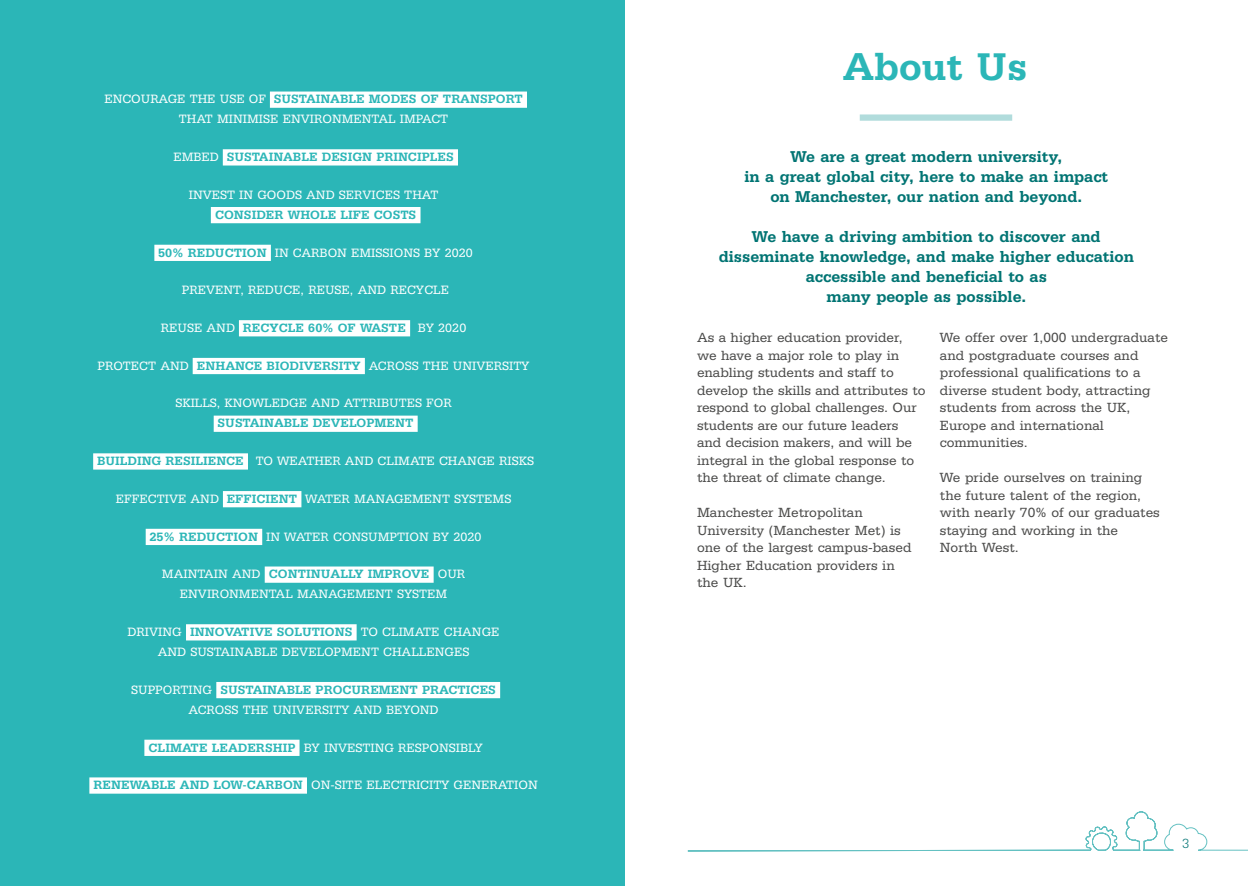
<style>
.page{position:relative;width:1248px;height:886px;background:#fff}
.page>*{position:absolute;margin:0;border:0;box-sizing:border-box;transform-origin:0 0}
.t1{font:500 40px "Serifa BEFOP";color:#2bb6b7}
.t2{font:500 16.25px/20px "Serifa BEFOP";color:#007473;text-align:center}
.t3{font:13.75px/17.5px "Serifa BEFOP";color:#4a4a49}
.t4{font:300 13.75px "Serifa BEFOP";color:#007473}
.t5{font:12.5px/20px "Serifa BEFOP";color:#fff;text-align:center}
.t6{font:500 12.5px "Serifa BEFOP";color:#2bb6b7}
.s1{font-weight:500;color:#2bb6b7}
.s2{font-weight:400;color:#fff}
</style>
<div class="page">
<svg style="left:687px;top:811px;width:560px;height:41px"></svg>
<div style="left:0;top:0;width:624px;height:886px;background:#2bb6b7"></div>
<div style="left:859px;top:114px;width:153px;height:7px;background:#b1dcdc"></div>
<div style="left:270px;top:92px;width:257px;height:16px;background:#fff"></div>
<div style="left:223px;top:149px;width:235px;height:16px;background:#fff"></div>
<div style="left:211px;top:207px;width:209px;height:16px;background:#fff"></div>
<div style="left:154px;top:245px;width:117px;height:16px;background:#fff"></div>
<div style="left:239px;top:320px;width:171px;height:16px;background:#fff"></div>
<div style="left:193px;top:358px;width:172px;height:16px;background:#fff"></div>
<div style="left:214px;top:416px;width:203px;height:16px;background:#fff"></div>
<div style="left:93px;top:453px;width:155px;height:17px;background:#fff"></div>
<div style="left:223px;top:491px;width:78px;height:16px;background:#fff"></div>
<div style="left:146px;top:529px;width:116px;height:16px;background:#fff"></div>
<div style="left:265px;top:566px;width:168px;height:17px;background:#fff"></div>
<div style="left:186px;top:624px;width:170px;height:16px;background:#fff"></div>
<div style="left:216px;top:682px;width:284px;height:16px;background:#fff"></div>
<div style="left:144px;top:740px;width:155px;height:16px;background:#fff"></div>
<div style="left:89px;top:777px;width:218px;height:17px;background:#fff"></div>
<p class="t5" style="left:104px;top:89px;width:420px">ENCOURAGE THE USE OF <span class="s1">SUSTAINABLE MODES OF TRANSPORT<br></span>THAT MINIMISE ENVIRONMENTAL IMPACT</p>
<p class="t6" style="left:173px;top:150px;width:282px"><span class="s2">EMBED</span> SUSTAINABLE DESIGN PRINCIPLES</p>
<p class="t5" style="left:189px;top:185px;width:251px">INVEST IN GOODS AND SERVICES THAT</p>
<p class="t6" style="left:215px;top:208px;width:203px">CONSIDER WHOLE LIFE COSTS</p>
<p class="t5" style="left:158px;top:242px;width:316px"><span class="s1">50% REDUCTION</span> IN CARBON EMISSIONS BY 2020</p>
<p class="t5" style="left:182px;top:280px;width:269px">PREVENT, REDUCE, REUSE, AND RECYCLE</p>
<p class="t6" style="left:161px;top:321px;width:307px"><span class="s2">REUSE AND</span> RECYCLE 60% OF WASTE <span class="s2">BY 2020</span></p>
<p class="t5" style="left:98px;top:355px;width:433px">PROTECT AND <span class="s1">ENHANCE BIODIVERSITY</span> ACROSS THE UNIVERSITY</p>
<p class="t5" style="left:175px;top:393px;width:278px">SKILLS, KNOWLEDGE AND ATTRIBUTES FOR</p>
<p class="t6" style="left:217px;top:416px;width:197px">SUSTAINABLE DEVELOPMENT</p>
<p class="t5" style="left:97px;top:451px;width:438px"><span class="s1">BUILDING RESILIENCE</span> TO WEATHER AND CLIMATE CHANGE RISKS</p>
<p class="t5" style="left:116px;top:489px;width:397px">EFFECTIVE AND <span class="s1">EFFICIENT</span> WATER MANAGEMENT SYSTEMS</p>
<p class="t5" style="left:149px;top:526px;width:333px"><span class="s1">25% REDUCTION</span> IN WATER CONSUMPTION BY 2020</p>
<p class="t5" style="left:162px;top:564px;width:305px">MAINTAIN AND <span class="s1">CONTINUALLY IMPROVE</span> OUR<br>ENVIRONMENTAL MANAGEMENT SYSTEM</p>
<p class="t5" style="left:128px;top:622px;width:373px">DRIVING <span class="s1">INNOVATIVE SOLUTIONS</span> TO CLIMATE CHANGE<br>AND SUSTAINABLE DEVELOPMENT CHALLENGES</p>
<p class="t5" style="left:131px;top:679px;width:366px">SUPPORTING <span class="s1">SUSTAINABLE PROCUREMENT PRACTICES<br></span>ACROSS THE UNIVERSITY AND BEYOND</p>
<p class="t5" style="left:148px;top:737px;width:336px"><span class="s1">CLIMATE LEADERSHIP</span> BY INVESTING RESPONSIBLY</p>
<p class="t5" style="left:93px;top:775px;width:446px"><span class="s1">RENEWABLE AND LOW-CARBON</span> ON-SITE ELECTRICITY GENERATION</p>
<h1 class="t1" style="left:842px;top:44px;width:186px">About Us</h1>
<h2 class="t2" style="left:744px;top:146px;width:365px">We are a great modern university,<br>in a great global city, here to make an impact on Manchester, our nation and beyond.</h2>
<h2 class="t2" style="left:718px;top:226px;width:417px">We have a driving ambition to discover and disseminate knowledge, and make higher education accessible and beneficial to as<br>many people as possible.</h2>
<p class="t3" style="left:697px;top:329px;width:230px">As a higher education provider, we have a major role to play in enabling students and staff to develop the skills and attributes to respond to global challenges. Our students are our future leaders and decision makers, and will be integral in the global response to the threat of climate change.</p>
<p class="t3" style="left:697px;top:504px;width:216px">Manchester Metropolitan<br>University (Manchester Met) is one of the largest campus-based<br>Higher Education providers in the UK.</p>
<p class="t3" style="left:939px;top:329px;width:230px">We offer over 1,000 undergraduate and postgraduate courses and professional qualifications to a diverse student body, attracting students from across the UK,<br>Europe and international communities.</p>
<p class="t3" style="left:939px;top:469px;width:221px">We pride ourselves on training the future talent of the region, with nearly 70% of our graduates staying and working in the<br>North West.</p>
<p class="t4" style="left:1181px;top:836px;width:9px">3</p>
</div>
